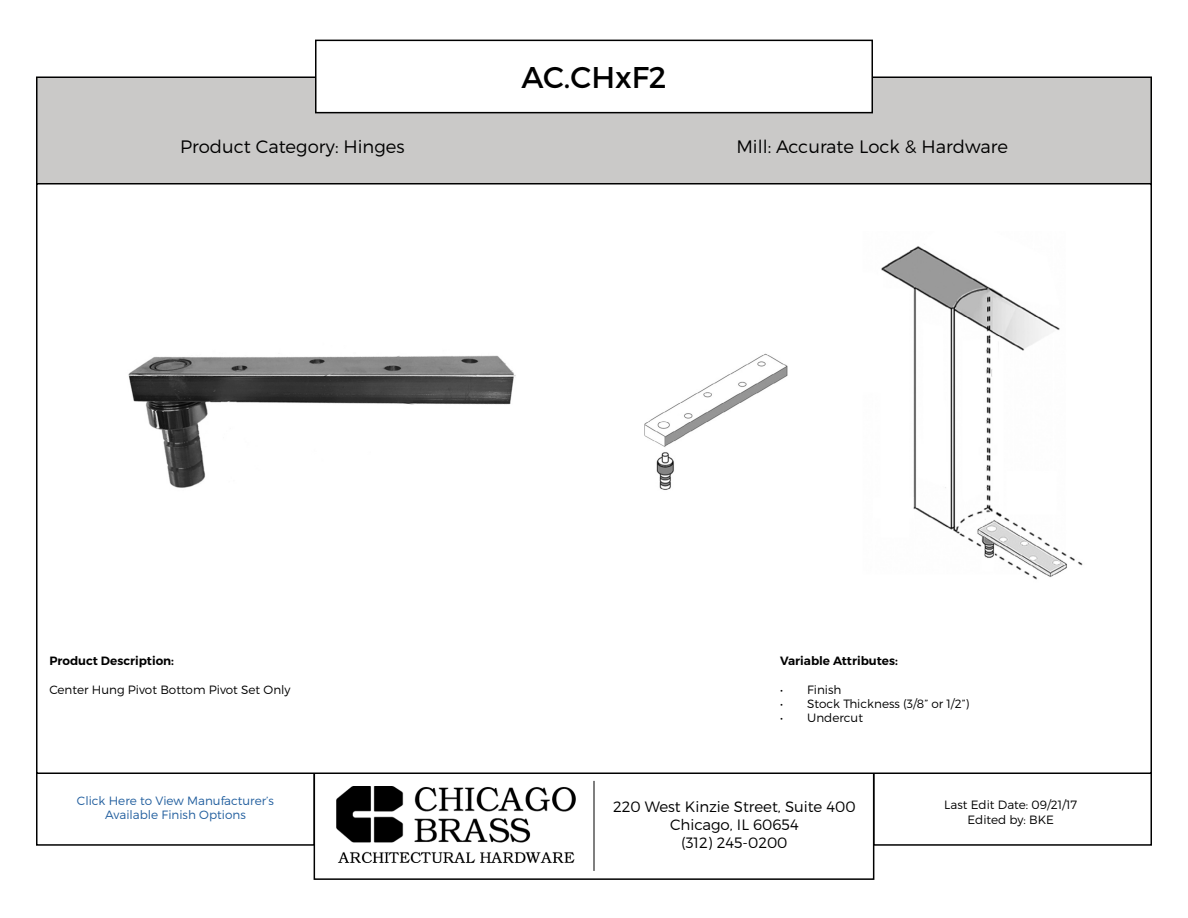
<style>
.page{position:relative;width:1188px;height:918px;background:#fff}
.page>*{position:absolute;margin:0;border:0;box-sizing:border-box;transform-origin:0 0}
.t1{font:30px "Montserrat";color:#000}
.t2{font:300 18px "Montserrat";color:#000}
.t3{font:300 15px/18px "Montserrat";color:#000;text-align:center}
.t4{font:300 12px/14.4px "Montserrat";color:#000;text-align:center}
.t5{font:300 12px/14.4px "Montserrat";color:#215e9e;text-align:center}
.t6{font:600 12px "Montserrat";color:#000}
</style>
<div class="page">
<div style="left:37px;top:77px;width:1114px;height:107px;background:#cac9c8"></div>
<div style="left:36px;top:76px;width:1116px;height:108px;border:2px solid #000"></div>
<div style="left:36px;top:772px;width:279px;height:74px;border:2px solid #000"></div>
<div style="left:873px;top:772px;width:279px;height:74px;border:2px solid #000"></div>
<div style="left:314px;top:772px;width:560px;height:108px;border:2px solid #000"></div>
<div style="left:316px;top:40px;width:556px;height:73px;background:#fff"></div>
<div style="left:315px;top:40px;width:558px;height:73px;border:2px solid #000"></div>
<hr style="left:594px;top:781px;width:1px;height:90px;background:#000">
<img style="left:337px;top:787px;width:238px;height:75px">
<img style="left:128px;top:355px;width:388px;height:133px">
<img style="left:644px;top:246px;width:439px;height:334px">
<h1 class="t1" style="left:521px;top:58px;width:147px">AC.CHxF2</h1>
<h2 class="t2" style="left:180px;top:136px;width:226px">Product Category: Hinges</h2>
<h2 class="t2" style="left:736px;top:136px;width:273px">Mill: Accurate Lock &amp; Hardware</h2>
<p class="t6" style="left:49px;top:653px;width:126px">Product Description:</p>
<p class="t4" style="left:49px;top:682px;width:243px">Center Hung Pivot Bottom Pivot Set Only</p>
<p class="t5" style="left:77px;top:793px;width:199px">Click Here to View Manufacturer’s<br>Available Finish Options</p>
<p class="t6" style="left:780px;top:653px;width:119px">Variable Attributes:</p>
<p class="t4" style="left:780px;top:682px;width:63px">• Finish</p>
<p class="t4" style="left:780px;top:696px;width:191px">• Stock Thickness (3/8” or 1/2”)</p>
<p class="t4" style="left:780px;top:711px;width:84px">• Undercut</p>
<p class="t3" style="left:613px;top:798px;width:244px">220 West Kinzie Street, Suite 400<br>Chicago, IL 60654<br>(312) 245-0200</p>
<p class="t4" style="left:944px;top:798px;width:134px">Last Edit Date: 09/21/17<br>Edited by: BKE</p>
</div>
